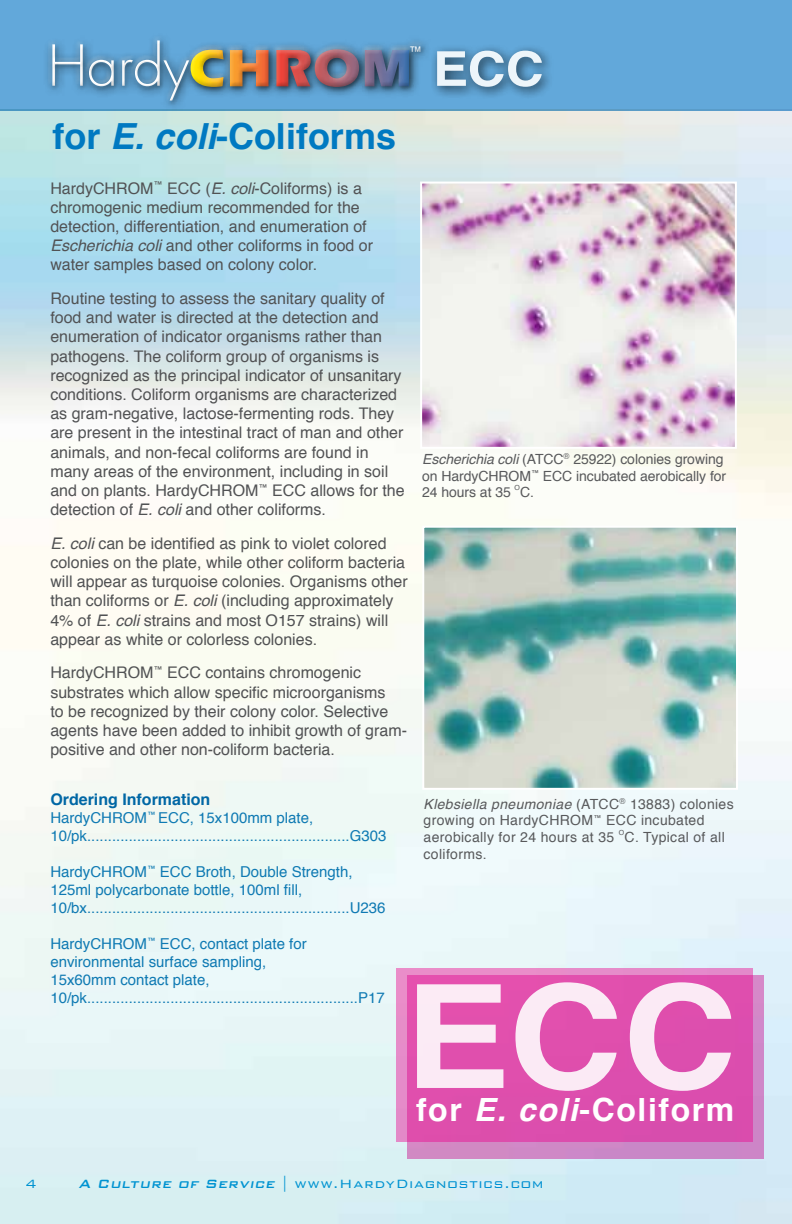
<style>
.page{position:relative;width:792px;height:1224px;background:#fff}
.page>*{position:absolute;margin:0;border:0;box-sizing:border-box;transform-origin:0 0}
.t1{font:700 144px "Helvetica";color:#fff;scale:1.1 1}
.t2{font:300 54.8px "Futura LT";color:#fff}
.t3{font:700 48px "Helvetica";color:#fff;scale:1.1 1}
.t4{font:700 36px "Helvetica";color:#0079c1}
.t5{font:700 32px "Helvetica";letter-spacing:.05em;color:#fff}
.t6{font:16px/19.2px "Helvetica";color:#515254}
.t7{font:300 16px "Bank Gothic BT";letter-spacing:.04em;color:#009cdc}
.t8{font:700 16px "Helvetica";color:#0067a5}
.t9{font:15px/18px "Helvetica";color:#0f7ab3}
.t10{font:14px/16.8px "Helvetica";letter-spacing:.025em;color:#58595b}
.t11{font:14px/16.8px "Helvetica";letter-spacing:-.005em;color:#58595b}
.t12{font:13.4px "Arial";color:#fff}
.t13{font:7px "Helvetica";color:#58595b}
.s1{font-style:italic}
.s2{font-weight:500;font-style:italic}
</style>
<div class="page">
<div style="left:0;top:0;width:792px;height:111px;background:#62a8da"></div>
<div style="left:49px;top:38px;width:377px;height:68px;background:#000;opacity:.75"></div>
<div style="left:408px;top:975px;width:356px;height:184px;background:#cf88c7"></div>
<div style="left:430px;top:43px;width:125px;height:58px;background:#000;opacity:.75"></div>
<img style="left:425px;top:529px;width:310px;height:258px">
<div style="left:422px;top:526px;width:316px;height:264px;border:2px solid #fff"></div>
<img style="left:423px;top:185px;width:311px;height:261px">
<div style="left:420px;top:182px;width:317px;height:267px;border:2px solid #fff"></div>
<div style="left:397px;top:968px;width:356px;height:174px;background:#df4fad"></div>
<h2 class="t2" style="left:48px;top:32px;width:143px">Hardy</h2>
<p class="t12" style="left:409px;top:42px;width:15px">™</p>
<h3 class="t4" style="left:52px;top:108px;width:345px">for <span class="s1">E. coli</span>-Coliforms</h3>
<h3 class="t3" style="left:433px;top:30px;width:102px">ECC</h3>
<p class="t6" style="left:50px;top:179px;width:324px">HardyCHROM<sup>™</sup> ECC (<span class="s1">E. coli</span>-Coliforms) is a chromogenic medium recommended for the detection, differentiation, and enumeration of <span class="s1">Escherichia coli</span> and other coliforms in food or water samples based on colony color.</p>
<p class="t6" style="left:50px;top:289px;width:356px">Routine testing to assess the sanitary quality of food and water is directed at the detection and enumeration of indicator organisms rather than pathogens. The coliform group of organisms is recognized as the principal indicator of unsanitary conditions. Coliform organisms are characterized as gram-negative, lactose-fermenting rods. They are present in the intestinal tract of man and other animals, and non-fecal coliforms are found in many areas of the environment, including in soil and on plants. HardyCHROM<sup>™</sup> ECC allows for the detection of <span class="s1">E. coli</span> and other coliforms.</p>
<p class="t6" style="left:50px;top:534px;width:359px"><span class="s1">E. coli</span> can be identified as pink to violet colored colonies on the plate, while other coliform bacteria will appear as turquoise colonies. Organisms other than coliforms or <span class="s1">E. coli</span> (including approximately 4% of <span class="s1">E. coli</span> strains and most O157 strains) will appear as white or colorless colonies.</p>
<p class="t6" style="left:50px;top:664px;width:358px">HardyCHROM<sup>™</sup> ECC contains chromogenic substrates which allow specific microorganisms<br>to be recognized by their colony color. Selective agents have been added to inhibit growth of gram&shy;positive and other non-coliform bacteria.</p>
<p class="t11" style="left:422px;top:451px;width:305px"><span class="s1">Escherichia coli</span> (ATCC<sup>®</sup> 25922) colonies growing on HardyCHROM<sup>™</sup> ECC incubated aerobically for<br>24 hours at 35</p>
<p class="t13" style="left:515px;top:483px;width:7px">O</p>
<p class="t10" style="left:520px;top:485px;width:15px">C.</p>
<p class="t8" style="left:50px;top:786px;width:162px">Ordering Information</p>
<p class="t9" style="left:50px;top:809px;width:338px">HardyCHROM<sup>™</sup> ECC, 15x100mm plate,<br>10/pk...............................................................G303</p>
<p class="t9" style="left:50px;top:863px;width:337px">HardyCHROM<sup>™</sup> ECC Broth, Double Strength,<br>125ml polycarbonate bottle, 100ml fill,<br>10/bx...............................................................U236</p>
<p class="t9" style="left:50px;top:935px;width:336px">HardyCHROM<sup>™</sup> ECC, contact plate for environmental surface sampling,<br>15x60mm contact plate, 10/pk.................................................................P17</p>
<p class="t10" style="left:424px;top:796px;width:312px"><span class="s1">Klebsiella pneumoniae</span> (ATCC<sup>®</sup> 13883) colonies growing on HardyCHROM<sup>™</sup> ECC incubated aerobically for 24 hours at 35</p>
<p class="t13" style="left:619px;top:827px;width:7px">O</p>
<p class="t10" style="left:625px;top:829px;width:102px">C. Typical of all</p>
<p class="t10" style="left:424px;top:846px;width:65px">coliforms.</p>
<h1 class="t1" style="left:404px;top:921px;width:304px">ECC</h1>
<h3 class="t5" style="left:416px;top:1084px;width:320px">for <span class="s1">E. coli</span>-Coliform</h3>
<p class="t7" style="left:24px;top:1175px;width:13px">4</p>
<p class="t7" style="left:78px;top:1175px;width:467px"><span class="s2">A Culture of Service</span> | www.HardyDiagnostics.com</p>
</div>
